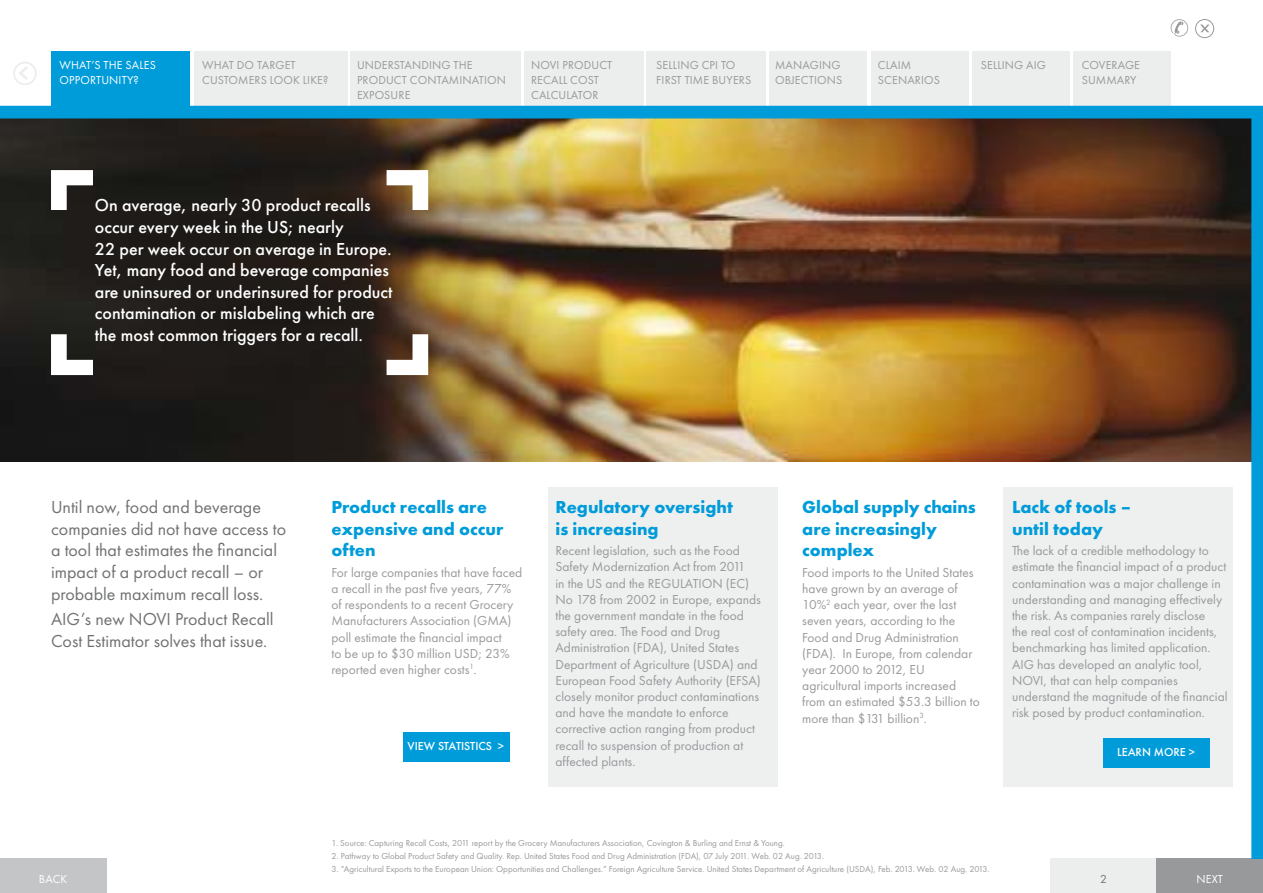
<style>
.page{position:relative;width:1263px;height:893px;background:#fff}
.page>*{position:absolute;margin:0;border:0;box-sizing:border-box;transform-origin:0 0}
.t1{font:500 18px/21.6px "Futura PT";color:#fff}
.t2{font:18px/21.6px "Futura PT";color:#707172}
.t3{font:700 18px/21.6px "Futura PT";color:#009cda}
.t4{font:13.5px/16.2px "Futura PT";color:#98999b}
.t5{font:12px/15px "Futura PT";letter-spacing:.01em;color:#98999b}
.t6{font:12px/15px "Futura PT";letter-spacing:.01em;color:#fff}
.t7{font:500 12px "Futura PT";color:#fff}
.t8{font:12px "Futura PT";color:#707172}
.t9{font:9px "Futura PT";color:#98999b}
</style>
<div class="page">
<svg style="left:1171px;top:19px;width:17px;height:18px"></svg>
<div style="left:1195px;top:19px;width:19px;height:19px;border:1px solid #98999b;border-radius:50%"></div>
<svg style="left:1200px;top:25px;width:9px;height:7px"></svg>
<svg style="left:19px;top:67px;width:9px;height:13px"></svg>
<div style="left:13px;top:62px;width:24px;height:23px;border:2px solid #eceded;border-radius:50%"></div>
<div style="left:1073px;top:51px;width:98px;height:55px;background:#eceded"></div>
<div style="left:524px;top:51px;width:119px;height:55px;background:#eceded"></div>
<div style="left:769px;top:51px;width:98px;height:55px;background:#eceded"></div>
<div style="left:647px;top:51px;width:119px;height:55px;background:#eceded"></div>
<div style="left:871px;top:51px;width:97px;height:55px;background:#eceded"></div>
<div style="left:194px;top:51px;width:153px;height:55px;background:#eceded"></div>
<div style="left:51px;top:51px;width:139px;height:61px;background:#009cda"></div>
<div style="left:351px;top:51px;width:170px;height:55px;background:#eceded"></div>
<div style="left:972px;top:51px;width:98px;height:55px;background:#eceded"></div>
<div style="left:1050px;top:859px;width:213px;height:34px;background:#eceded"></div>
<div style="left:0;top:859px;width:106px;height:34px;background:#c4c5c6"></div>
<div style="left:1157px;top:859px;width:106px;height:34px;background:#98999b"></div>
<img style="left:0;top:106px;width:1263px;height:753px">
<svg style="left:387px;top:170px;width:41px;height:40px"></svg>
<svg style="left:387px;top:334px;width:41px;height:41px"></svg>
<svg style="left:51px;top:334px;width:42px;height:41px"></svg>
<svg style="left:51px;top:170px;width:42px;height:40px"></svg>
<div style="left:1103px;top:738px;width:107px;height:29px;background:#009cda"></div>
<div style="left:403px;top:732px;width:107px;height:29px;background:#009cda"></div>
<p class="t5" style="left:357px;top:57px;width:151px">UNDERSTANDING THE<br>PRODUCT CONTAMINATION<br>EXPOSURE</p>
<p class="t5" style="left:878px;top:57px;width:64px">CLAIM<br>SCENARIOS</p>
<p class="t5" style="left:981px;top:57px;width:67px">SELLING AIG</p>
<p class="t5" style="left:775px;top:57px;width:69px">MANAGING<br>OBJECTIONS</p>
<p class="t6" style="left:60px;top:57px;width:98px">WHAT’S THE SALES<br>OPPORTUNITY?</p>
<p class="t5" style="left:202px;top:57px;width:128px">WHAT DO TARGET<br>CUSTOMERS LOOK LIKE?</p>
<p class="t5" style="left:531px;top:57px;width:46px">NOVI Product<br>Recall</p>
<p class="t5" style="left:656px;top:57px;width:96px">SELLING CPI TO<br>FIRST TIME BUYERS</p>
<p class="t5" style="left:1082px;top:57px;width:60px">COVERAGE<br>SUMMARY</p>
<p class="t5" style="left:570px;top:72px;width:16px">Cost</p>
<p class="t5" style="left:531px;top:87px;width:16px">Calculator</p>
<p class="t1" style="left:95px;top:195px;width:299px">On average, nearly 30 product recalls occur every week in the US; nearly<br>22 per week occur on average in Europe.<br>Yet, many food and beverage companies are uninsured or underinsured for product contamination or mislabeling which are the most common triggers for a recall.</p>
<h1 class="t2" style="left:51px;top:496px;width:237px">Until now, food and beverage companies did not have access to a tool that estimates the financial impact of a product recall – or probable maximum recall loss.</h1>
<h1 class="t2" style="left:51px;top:608px;width:224px">AIG’s new NOVI Product Recall<br>Cost Estimator solves that issue.</h1>
<h1 class="t3" style="left:331px;top:496px;width:173px">Product recalls are expensive and occur often</h1>
<p class="t4" style="left:331px;top:564px;width:192px">For large companies that have faced a recall in the past five years, 77% of respondents to a recent Grocery Manufacturers Association (GMA) poll estimate the financial impact<br>to be up to $30 million USD; 23% reported even higher costs<sup>1</sup>.</p>
<p class="t7" style="left:408px;top:738px;width:98px">VIEW STATISTICS &gt;</p>
<h1 class="t3" style="left:555px;top:496px;width:179px">Regulatory oversight is increasing</h1>
<p class="t4" style="left:555px;top:542px;width:207px">Recent legislation, such as the Food Safety Modernization Act from 2011<br>in the US and the REGULATION (EC)<br>No 178 from 2002 in Europe, expands the government mandate in the food safety area. The Food and Drug Administration (FDA), United States Department of Agriculture (USDA) and European Food Safety Authority (EFSA) closely monitor product contaminations and have the mandate to enforce corrective action ranging from product recall to suspension of production at affected plants.</p>
<h1 class="t3" style="left:802px;top:496px;width:175px">Global supply chains are increasingly complex</h1>
<p class="t4" style="left:802px;top:564px;width:179px">Food imports to the United States have grown by an average of<br>10%<sup>2</sup> each year, over the last seven years, according to the<br>Food and Drug Administration (FDA). In Europe, from calendar year 2000 to 2012, EU agricultural imports increased from an estimated $53.3 billion to more than $131 billion<sup>3</sup>.</p>
<h1 class="t3" style="left:1012px;top:496px;width:120px">Lack of tools – until today</h1>
<p class="t4" style="left:1012px;top:542px;width:217px">The lack of a credible methodology to estimate the financial impact of a product contamination was a major challenge in understanding and managing effectively the risk. As companies rarely disclose<br>the real cost of contamination incidents, benchmarking has limited application.<br>AIG has developed an analytic tool, NOVI, that can help companies understand the magnitude of the financial risk posed by product contamination.</p>
<p class="t7" style="left:1117px;top:744px;width:79px">LEARN MORE &gt;</p>
<p class="t9" style="left:331px;top:838px;width:455px">1. Source: Capturing Recall Costs, 2011 report by the Grocery Manufacturers Association, Covington &amp; Burling and Ernst &amp; Young.</p>
<p class="t9" style="left:331px;top:850px;width:494px">2. Pathway to Global Product Safety and Quality. Rep. United States Food and Drug Administration (FDA), 07 July 2011. Web. 02 Aug. 2013.</p>
<p class="t9" style="left:331px;top:863px;width:660px">3. “Agricultural Exports to the European Union: Opportunities and Challenges.” Foreign Agriculture Service. United States Department of Agriculture (USDA), Feb. 2013. Web. 02 Aug. 2013.</p>
<p class="t6" style="left:39px;top:871px;width:30px">BACK</p>
<p class="t6" style="left:1196px;top:871px;width:16px">Next</p>
<p class="t8" style="left:1100px;top:872px;width:8px">2</p>
</div>
